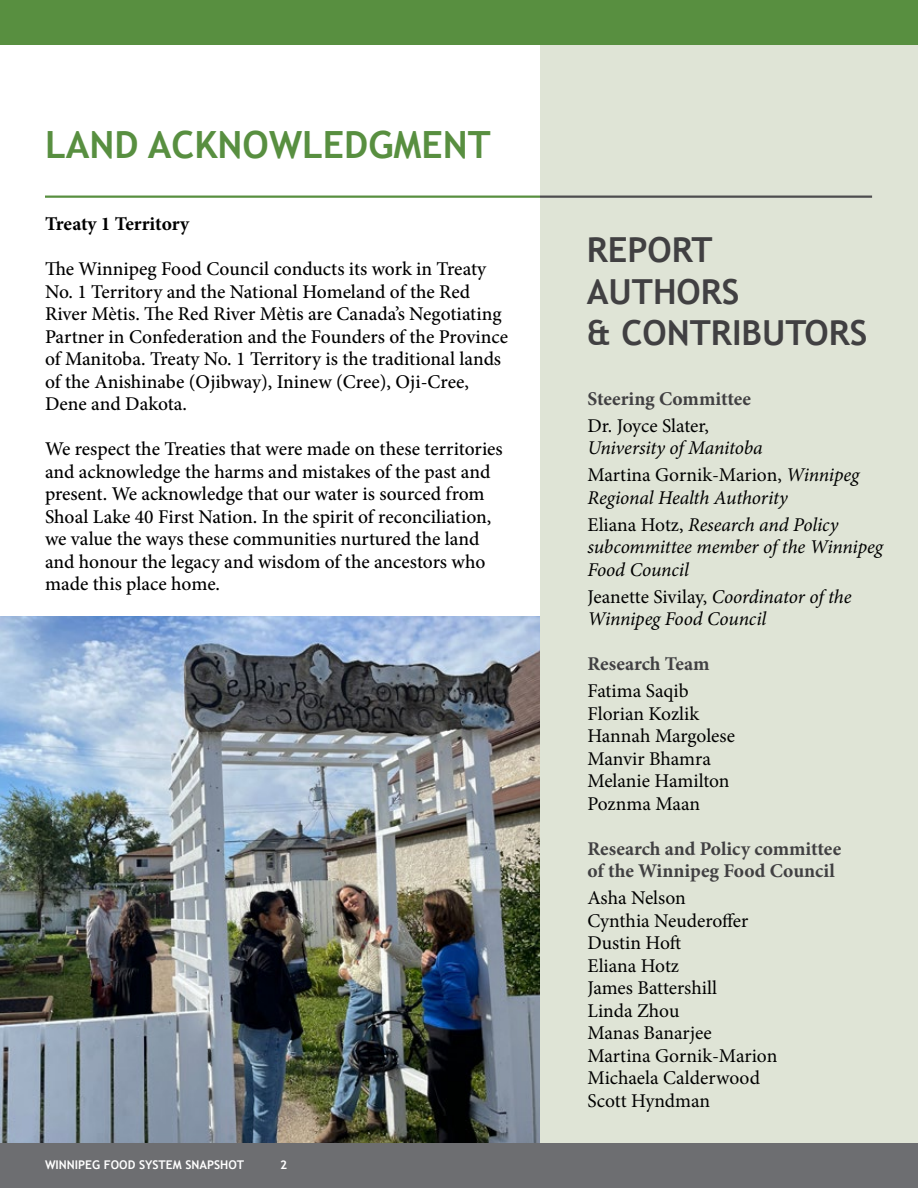
<style>
.page{position:relative;width:918px;height:1188px;background:#fff}
.page>*{position:absolute;margin:0;border:0;box-sizing:border-box;transform-origin:0 0}
.t1{font:700 37.5px "Trebuchet MS";color:#588f40}
.t2{font:700 34.5px/41.4px "Trebuchet MS";color:#414042}
.t3{font:500 19.5px/22.5px "Minion Pro";color:#000}
.t4{font:19.5px/22.5px "Minion Pro";letter-spacing:-.005em;color:#000}
.t5{font:italic 19.5px/27px "Minion Pro";letter-spacing:-.01em;color:#000}
.t6{font:700 19.5px/22.5px "Minion Pro";color:#414042}
.t7{font:700 19.5px "Minion Pro";letter-spacing:-.005em;color:#000}
.t8{font:700 12px "Trebuchet MS";color:#fff}
.s1{font-style:normal}
</style>
<div class="page">
<div style="left:540px;top:45px;width:378px;height:1143px;background:#dfe4d6"></div>
<div style="left:0;top:0;width:918px;height:45px;background:#588f40"></div>
<hr style="left:45px;top:196px;width:495px;height:2px;background:#588f40">
<hr style="left:540px;top:196px;width:332px;height:2px;background:#4d4d4f">
<img style="left:0;top:616px;width:540px;height:528px">
<div style="left:0;top:1144px;width:918px;height:44px;background:#6d6e71"></div>
<h1 class="t1" style="left:45px;top:121px;width:447px">LAND ACKNOWLEDGMENT</h1>
<p class="t7" style="left:45px;top:210px;width:146px">Treaty 1 Territory</p>
<p class="t3" style="left:45px;top:258px;width:465px">The Winnipeg Food Council conducts its work in Treaty No. 1 Territory and the National Homeland of the Red River Mètis. The Red River Mètis are Canada’s Negotiating Partner in Confederation and the Founders of the Province of Manitoba. Treaty No. 1 Territory is the traditional lands of the Anishinabe (Ojibway), Ininew (Cree), Oji-Cree, Dene and Dakota.</p>
<p class="t3" style="left:45px;top:438px;width:459px">We respect the Treaties that were made on these territories and acknowledge the harms and mistakes of the past and present. We acknowledge that our water is sourced from Shoal Lake 40 First Nation. In the spirit of reconciliation, we value the ways these communities nurtured the land and honour the legacy and wisdom of the ancestors who made this place home.</p>
<p class="t8" style="left:45px;top:1157px;width:201px">WINNIPEG FOOD SYSTEM SNAPSHOT</p>
<p class="t8" style="left:280px;top:1157px;width:9px">2</p>
<h2 class="t2" style="left:587px;top:229px;width:282px">REPORT<br>AUTHORS<br>&amp; CONTRIBUTORS</h2>
<p class="t6" style="left:587px;top:387px;width:165px">Steering Committee</p>
<p class="t4" style="left:587px;top:414px;width:123px">Dr. Joyce Slater,</p>
<p class="t5" style="left:587px;top:435px;width:273px">University of Manitoba<br><span class="s1">Martina Gornik-Marion,</span> Winnipeg</p>
<p class="t5" style="left:587px;top:484px;width:253px">Regional Health Authority<br><span class="s1">Eliana Hotz,</span> Research and Policy</p>
<p class="t5" style="left:587px;top:536px;width:297px;line-height:22.5px">subcommittee member of the Winnipeg<br>Food Council</p>
<p class="t5" style="left:587px;top:585px;width:266px;line-height:22.5px"><span class="s1">Jeanette Sivilay,</span> Coordinator of the<br>Winnipeg Food Council</p>
<p class="t6" style="left:587px;top:653px;width:124px">Research Team</p>
<p class="t4" style="left:587px;top:680px;width:149px">Fatima Saqib<br>Florian Kozlik<br>Hannah Margolese<br>Manvir Bhamra<br>Melanie Hamilton<br>Poznma Maan</p>
<p class="t6" style="left:587px;top:837px;width:255px">Research and Policy committee of the Winnipeg Food Council</p>
<p class="t4" style="left:587px;top:887px;width:191px">Asha Nelson<br>Cynthia Neuderoffer<br>Dustin Hoft<br>Eliana Hotz<br>James Battershill<br>Linda Zhou<br>Manas Banarjee<br>Martina Gornik-Marion<br>Michaela Calderwood<br>Scott Hyndman</p>
</div>
